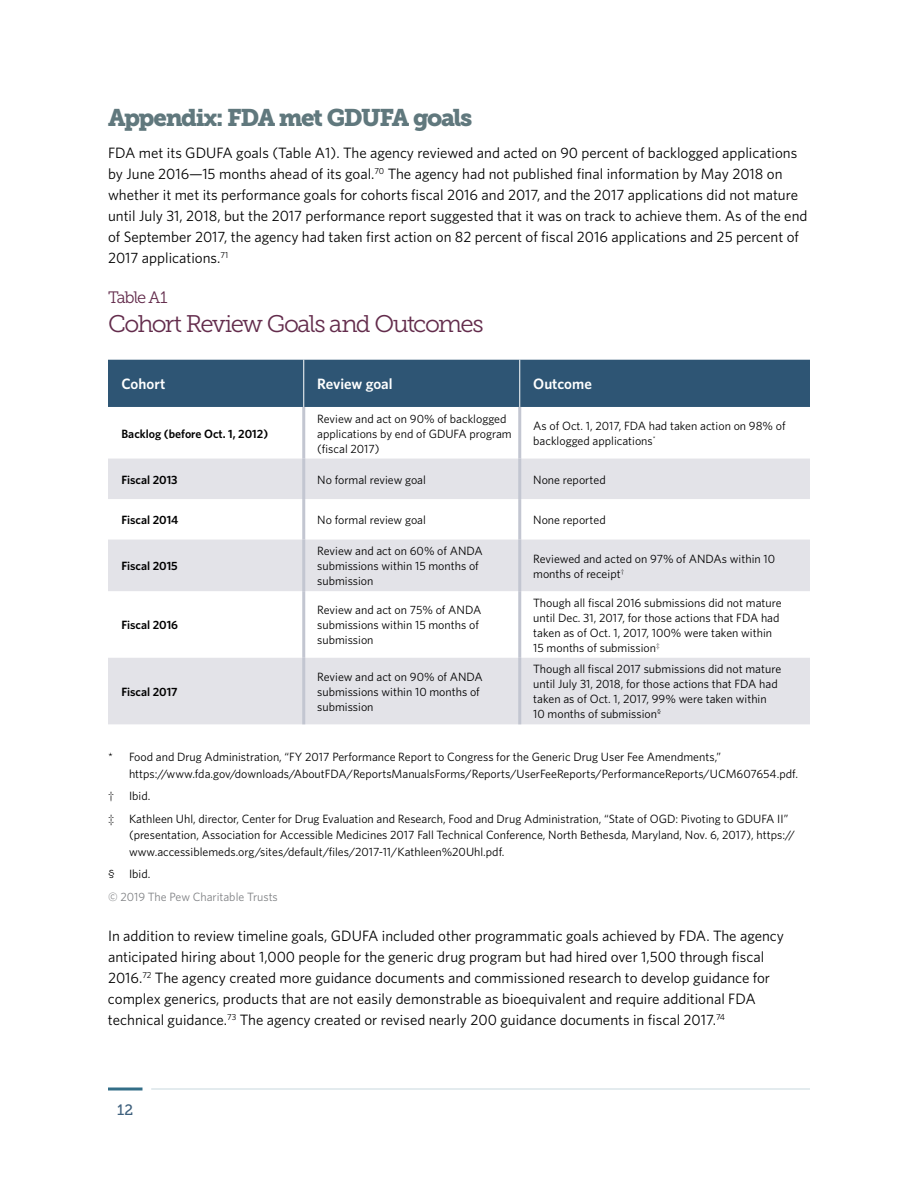
<style>
.page{position:relative;width:918px;height:1188px;background:#fff}
.page>*{position:absolute;margin:0;border:0;box-sizing:border-box;transform-origin:0 0}
.t1{font:24px "Museo Slab 300";letter-spacing:-.065em;color:#632c4c}
.t2{font:24px "Museo Slab 900";letter-spacing:-.06em;color:#60787d}
.t3{font:16.5px "Museo Slab 300";letter-spacing:-.06em;color:#632c4c}
.t4{font:15px/21px "Whitney";color:#000}
.t5{font:600 15px "Whitney";color:#fff}
.t6{font:15px "Museo Slab 500";color:#3e607d}
.t7{font:12px/15px "Whitney";color:#000}
.t8{font:600 12px "Whitney";color:#000}
.t9{font:12px "Whitney";color:#808285}
</style>
<div class="page">
<hr style="left:151px;top:1088px;width:659px;height:2px;background:#004a69">
<hr style="left:108px;top:1088px;width:34px;height:2px;background:#004a69">
<div style="left:108px;top:360px;width:702px;height:47px;background:#2e5574"></div>
<svg style="left:108px;top:459px;width:702px;height:265px;fill:#e3e3e8"></svg>
<hr style="left:303px;top:360px;width:1px;height:47px;background:#fff">
<hr style="left:519px;top:360px;width:1px;height:47px;background:#fff">
<hr style="left:302px;top:407px;width:3px;height:52px;background:#c3c6d1">
<hr style="left:302px;top:459px;width:3px;height:40px;background:#c3c6d1">
<hr style="left:302px;top:499px;width:3px;height:41px;background:#c3c6d1">
<hr style="left:302px;top:540px;width:3px;height:51px;background:#c3c6d1">
<hr style="left:302px;top:591px;width:3px;height:67px;background:#c3c6d1">
<hr style="left:302px;top:658px;width:3px;height:66px;background:#c3c6d1">
<hr style="left:518px;top:407px;width:3px;height:52px;background:#c3c6d1">
<hr style="left:518px;top:459px;width:3px;height:40px;background:#c3c6d1">
<hr style="left:518px;top:499px;width:3px;height:41px;background:#c3c6d1">
<hr style="left:518px;top:540px;width:3px;height:51px;background:#c3c6d1">
<hr style="left:518px;top:591px;width:3px;height:67px;background:#c3c6d1">
<hr style="left:518px;top:658px;width:3px;height:66px;background:#c3c6d1">
<h1 class="t2" style="left:108px;top:104px;width:366px">Appendix: FDA met GDUFA goals</h1>
<p class="t4" style="left:108px;top:141px;width:701px">FDA met its GDUFA goals (Table A1). The agency reviewed and acted on 90 percent of backlogged applications by June 2016—15 months ahead of its goal.<sup>70</sup> The agency had not published final information by May 2018 on whether it met its performance goals for cohorts fiscal 2016 and 2017, and the 2017 applications did not mature until July 31, 2018, but the 2017 performance report suggested that it was on track to achieve them. As of the end of September 2017, the agency had taken first action on 82 percent of fiscal 2016 applications and 25 percent of 2017 applications.<sup>71</sup></p>
<h2 class="t3" style="left:108px;top:289px;width:61px">Table A1</h2>
<h1 class="t1" style="left:108px;top:310px;width:377px">Cohort Review Goals and Outcomes</h1>
<p class="t5" style="left:122px;top:374px;width:45px">Cohort</p>
<p class="t5" style="left:317px;top:374px;width:77px">Review goal</p>
<p class="t5" style="left:533px;top:374px;width:60px">Outcome</p>
<p class="t8" style="left:122px;top:425px;width:148px">Backlog (before Oct. 1, 2012)</p>
<p class="t7" style="left:317px;top:411px;width:196px">Review and act on 90% of backlogged applications by end of GDUFA program (fiscal 2017)</p>
<p class="t7" style="left:533px;top:418px;width:254px">As of Oct. 1, 2017, FDA had taken action on 98% of backlogged applications<sup>*</sup></p>
<p class="t8" style="left:122px;top:471px;width:58px">Fiscal 2013</p>
<p class="t7" style="left:317px;top:472px;width:110px">No formal review goal</p>
<p class="t7" style="left:533px;top:472px;width:74px">None reported</p>
<p class="t8" style="left:121px;top:512px;width:58px">Fiscal 2014</p>
<p class="t7" style="left:317px;top:512px;width:110px">No formal review goal</p>
<p class="t7" style="left:533px;top:512px;width:74px">None reported</p>
<p class="t8" style="left:121px;top:558px;width:58px">Fiscal 2015</p>
<p class="t7" style="left:317px;top:543px;width:167px">Review and act on 60% of ANDA submissions within 15 months of submission</p>
<p class="t7" style="left:533px;top:551px;width:243px">Reviewed and acted on 97% of ANDAs within 10 months of receipt<sup>†</sup></p>
<p class="t8" style="left:122px;top:617px;width:58px">Fiscal 2016</p>
<p class="t7" style="left:317px;top:602px;width:166px">Review and act on 75% of ANDA submissions within 15 months of submission</p>
<p class="t7" style="left:533px;top:595px;width:250px">Though all fiscal 2016 submissions did not mature until Dec. 31, 2017, for those actions that FDA had taken as of Oct. 1, 2017, 100% were taken within 15 months of submission<sup>‡</sup></p>
<p class="t7" style="left:317px;top:669px;width:167px">Review and act on 90% of ANDA submissions within 10 months of submission</p>
<p class="t7" style="left:533px;top:661px;width:249px">Though all fiscal 2017 submissions did not mature until July 31, 2018, for those actions that FDA had taken as of Oct. 1, 2017, 99% were taken within 10 months of submission<sup>§</sup></p>
<p class="t7" style="left:129px;top:749px;width:670px;line-height:16.5px;text-indent:-21px">* Food and Drug Administration, “FY 2017 Performance Report to Congress for the Generic Drug User Fee Amendments,” https://www.fda.gov/downloads/AboutFDA/ReportsManualsForms/Reports/UserFeeReports/PerformanceReports/UCM607654.pdf.</p>
<p class="t7" style="left:108px;top:788px;width:7px">†</p>
<p class="t8" style="left:121px;top:684px;width:58px">Fiscal 2017</p>
<p class="t7" style="left:108px;top:785px;width:682px;line-height:22.5px;text-indent:21px">Ibid.<br>‡ Kathleen Uhl, director, Center for Drug Evaluation and Research, Food and Drug Administration, “State of OGD: Pivoting to GDUFA II”</p>
<p class="t7" style="left:129px;top:827px;width:668px;line-height:16.5px">(presentation, Association for Accessible Medicines 2017 Fall Technical Conference, North Bethesda, Maryland, Nov. 6, 2017), https:// www.accessiblemeds.org/sites/default/files/2017-11/Kathleen%20Uhl.pdf.</p>
<p class="t7" style="left:108px;top:866px;width:44px">§ Ibid.</p>
<p class="t9" style="left:108px;top:889px;width:171px">© 2019 The Pew Charitable Trusts</p>
<p class="t4" style="left:108px;top:925px;width:678px">In addition to review timeline goals, GDUFA included other programmatic goals achieved by FDA. The agency anticipated hiring about 1,000 people for the generic drug program but had hired over 1,500 through fiscal 2016.<sup>72</sup> The agency created more guidance documents and commissioned research to develop guidance for complex generics, products that are not easily demonstrable as bioequivalent and require additional FDA technical guidance.<sup>73</sup> The agency created or revised nearly 200 guidance documents in fiscal 2017.<sup>74</sup></p>
<p class="t6" style="left:117px;top:1101px;width:17px">12</p>
</div>
